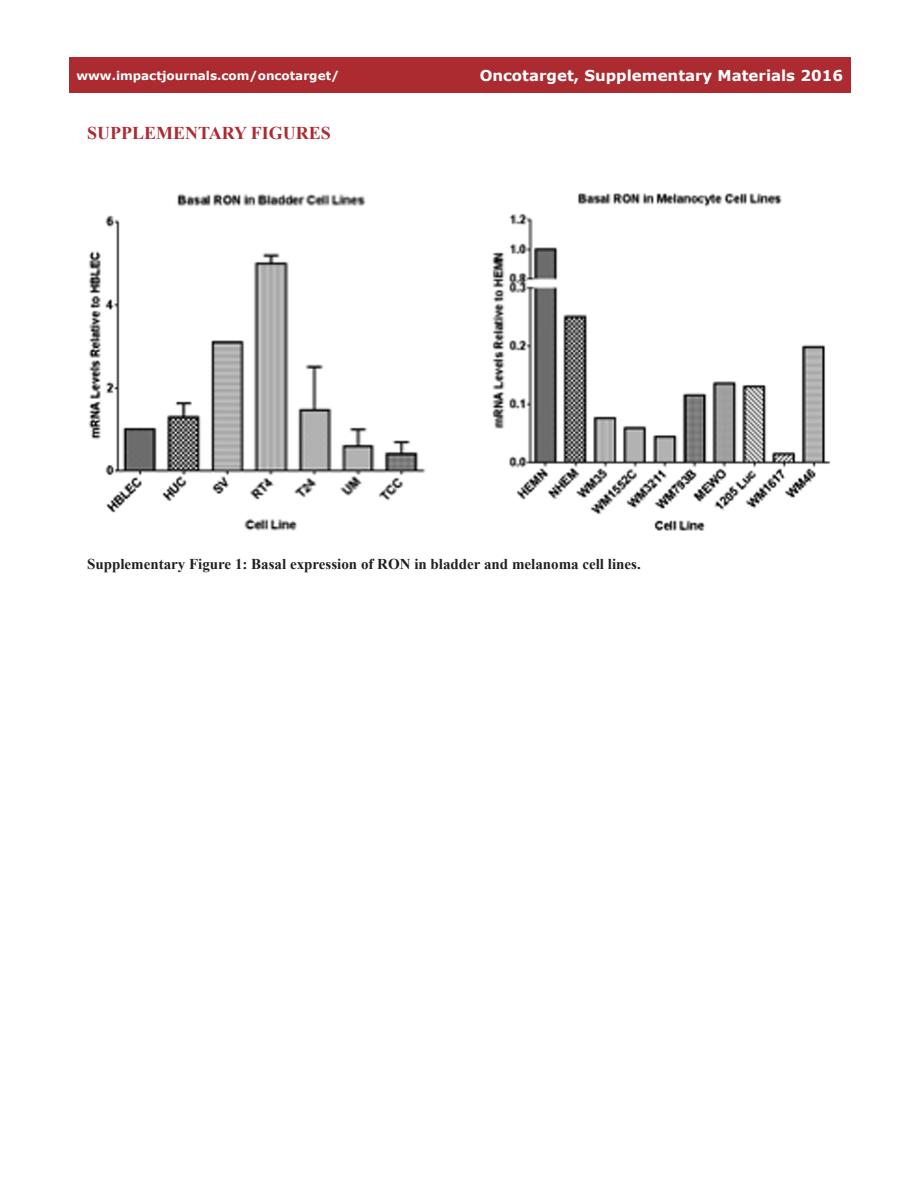
<style>
.page{position:relative;width:918px;height:1188px;background:#fff}
.page>*{position:absolute;margin:0;border:0;box-sizing:border-box;transform-origin:0 0}
.Heading{font:700 18px "Times New Roman";color:#ac2b31}
.t1{font:700 15px "Times New Roman";color:#231f20}
.t2{font:700 15px "Verdana";color:#fff}
.t3{font:700 12px "Verdana";color:#fff}
</style>
<div class="page">
<div style="left:69px;top:57px;width:781px;height:36px;background:#ac2b31"></div>
<img style="left:89px;top:193px;width:742px;height:338px">
<p class="t3" style="left:76px;top:67px;width:264px">www.impactjournals.com/oncotarget/</p>
<p class="t2" style="left:480px;top:65px;width:365px">Oncotarget, Supplementary Materials 2016</p>
<p class="Heading" style="left:87px;top:120px;width:245px">SUPPLEMENTARY FIGURES</p>
<p class="t1" style="left:87px;top:553px;width:555px">Supplementary Figure 1: Basal expression of RON in bladder and melanoma cell lines.</p>
</div>
